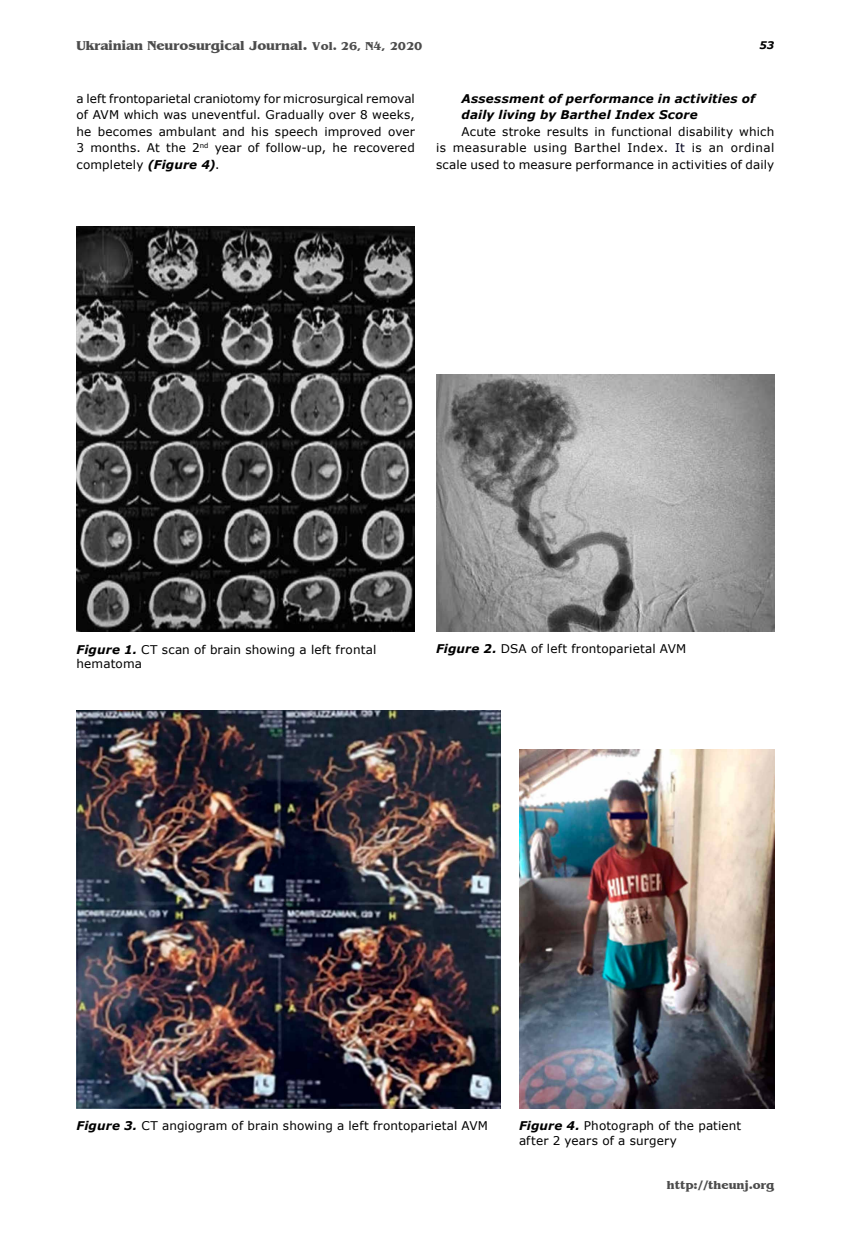
<style>
.page{position:relative;width:851px;height:1234px;background:#fff}
.page>*{position:absolute;margin:0;border:0;box-sizing:border-box;transform-origin:0 0}
.t1{font:700 13.5px "Benguiat";color:#4c4c4c}
.t2{font:12px/16.5px "Verdana";letter-spacing:.015em;color:#000;text-align:justify}
.t3{font:italic 700 12px/16.5px "Verdana";letter-spacing:.01em;color:#000}
.t4{font:700 12px "Benguiat";color:#4c4c4c}
.t5{font:italic 700 10.5px "Verdana";color:#000}
.s1{font-size:12px}
.s2{font-weight:700;font-style:italic}
.s3{color:#00011c}
</style>
<div class="page">
<img style="left:76px;top:226px;width:339px;height:405px">
<img style="left:436px;top:374px;width:338px;height:257px">
<img style="left:76px;top:710px;width:424px;height:397px">
<img style="left:519px;top:749px;width:255px;height:358px">
<p class="t1" style="left:77px;top:38px;width:347px">Ukrainian Neurosurgical Journal. <span class="s1">Vol. 26, N4, 2020</span></p>
<p class="t5" style="left:759px;top:38px;width:17px">53</p>
<p class="t2" style="left:76px;top:90px;width:340px">a left frontoparietal craniotomy for microsurgical removal of AVM which was uneventful. Gradually over 8 weeks, he becomes ambulant and his speech improved over 3 months. At the 2<sup>nd</sup> year of follow-up, he recovered completely <span class="s2">(Figure 4)</span>.</p>
<p class="t3" style="left:461px;top:90px;width:295px">Assessment of performance in activities of daily living by Barthel Index Score</p>
<p class="t2" style="left:436px;top:123px;width:340px;text-indent:26px">Acute stroke results in functional disability which is measurable using Barthel Index. <span class="s3">It</span> is an ordinal scale used to measure performance in activities of daily</p>
<p class="t2" style="left:76px;top:642px;width:301px;line-height:14.4px"><span class="s2">Figure 1.</span> CT scan of brain showing a left frontal hematoma</p>
<p class="t2" style="left:436px;top:640px;width:252px"><span class="s2">Figure 2.</span> DSA of left frontoparietal AVM</p>
<p class="t2" style="left:76px;top:1117px;width:413px"><span class="s2">Figure 3.</span> CT angiogram of brain showing a left frontoparietal AVM</p>
<p class="t2" style="left:519px;top:1118px;width:224px;line-height:14.4px"><span class="s2">Figure 4.</span> Photograph of the patient after 2 years of a surgery</p>
<p class="t4" style="left:667px;top:1178px;width:109px">http://theunj.org</p>
</div>
